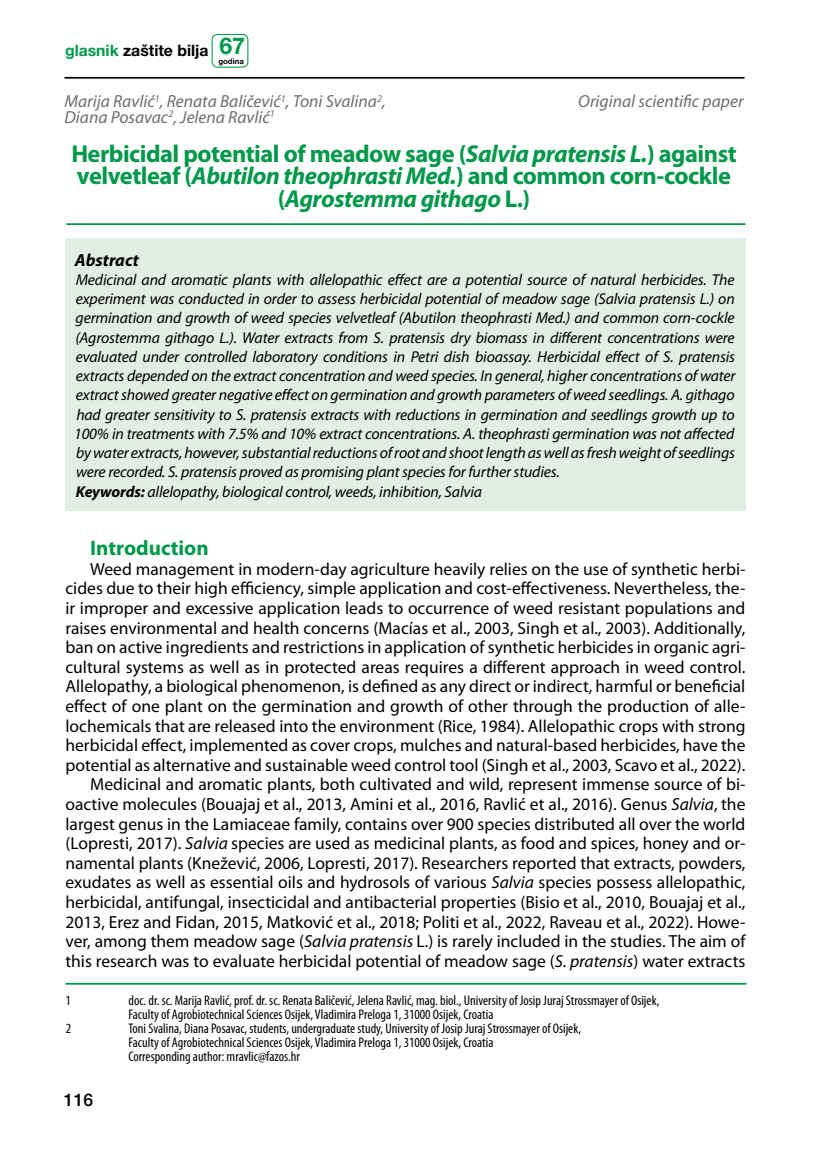
<style>
.page{position:relative;width:819px;height:1166px;background:#fff}
.page>*{position:absolute;margin:0;border:0;box-sizing:border-box;transform-origin:0 0}
.t1{font:700 24.5px/22.8px "Myriad Pro";letter-spacing:-.02em;color:#00984a;text-align:center}
.t2{font:700 21px "Myriad Pro";color:#00984a}
.t3{font:17.5px/19.6px "Myriad Pro";color:#000;text-align:right}
.t4{font:italic 17.5px "Myriad Pro";color:#6d6e71}
.t5{font:italic 700 17.5px "Myriad Pro";color:#000}
.t6{font:500 17.5px "Helvetica Neue LT Pro";color:#000}
.t7{font:italic 15.75px/19.2px "Myriad Pro";letter-spacing:-.01em;color:#000}
.t8{font:700 15.75px "Helvetica Neue LT Pro";color:#000}
.t9{font:condensed 14px/14px "Myriad Pro";color:#000}
.t10{font:700 7.7px "Helvetica Neue LT Pro";color:#000}
.s1{color:#00984a}
.s2{font-size:23.1px;color:#00984a}
.s3{font-style:italic}
.s4{font-weight:700}
</style>
<div class="page">
<hr style="left:64px;top:77px;width:680px;height:2px;background:#000">
<div style="left:211px;top:34px;width:37px;height:34px;border:1px solid #00984a;border-radius:5px"></div>
<hr style="left:66px;top:223px;width:679px;height:2px;background:#00984a">
<div style="left:65px;top:238px;width:680px;height:273px;background:#e0eee4"></div>
<hr style="left:65px;top:983px;width:681px;height:1px;background:#00984a">
<p class="t8" style="left:65px;top:41px;width:181px"><span class="s1">glasnik</span> zaštite bilja <span class="s2">67</span></p>
<p class="t10" style="left:218px;top:56px;width:27px">godina</p>
<p class="t4" style="left:64px;top:91px;width:323px">Marija Ravlić<sup>1</sup>, Renata Baličević<sup>1</sup>, Toni Svalina<sup>2</sup>,</p>
<p class="t4" style="left:578px;top:91px;width:167px">Original scientific paper</p>
<p class="t4" style="left:64px;top:106px;width:212px">Diana Posavac<sup>2</sup>, Jelena Ravlić<sup>1</sup></p>
<h1 class="t1" style="left:71px;top:141px;width:667px">Herbicidal potential of meadow sage (<span class="s3">Salvia pratensis L.</span>) against velvetleaf (<span class="s3">Abutilon theophrasti Med.</span>) and common corn-cockle (<span class="s3">Agrostemma githago</span> L.)</h1>
<p class="t5" style="left:75px;top:248px;width:66px">Abstract</p>
<p class="t7" style="left:74px;top:270px;width:663px">Medicinal and aromatic plants with allelopathic effect are a potential source of natural herbicides. The experiment was conducted in order to assess herbicidal potential of meadow sage (Salvia pratensis L.) on germination and growth of weed species velvetleaf (Abutilon theophrasti Med.) and common corn-cockle (Agrostemma githago L.). Water extracts from S. pratensis dry biomass in different concentrations were evaluated under controlled laboratory conditions in Petri dish bioassay. Herbicidal effect of S. pratensis extracts depended on the extract concentration and weed species. In general, higher concentrations of water extract showed greater negative effect on germination and growth parameters of weed seedlings. A. githago had greater sensitivity to S. pratensis extracts with reductions in germination and seedlings growth up to 100% in treatments with 7.5% and 10% extract concentrations. A. theophrasti germination was not affected by water extracts, however, substantial reductions of root and shoot length as well as fresh weight of seedlings were recorded. S. pratensis proved as promising plant species for further studies.<br><span class="s4">Keywords:</span> allelopathy, biological control, weeds, inhibition, Salvia</p>
<p class="t2" style="left:90px;top:534px;width:120px">Introduction</p>
<p class="t3" style="left:65px;top:559px;width:681px">Weed management in modern-day agriculture heavily relies on the use of synthetic herbi&shy;cides due to their high efficiency, simple application and cost-effectiveness. Nevertheless, the&shy;ir improper and excessive application leads to occurrence of weed resistant populations and raises environmental and health concerns (Macías et al., 2003, Singh et al., 2003). Additionally, ban on active ingredients and restrictions in application of synthetic herbicides in organic agri&shy;cultural systems as well as in protected areas requires a different approach in weed control.<br>Allelopathy, a biological phenomenon, is defined as any direct or indirect, harmful or beneficial effect of one plant on the germination and growth of other through the production of alle&shy;lochemicals that are released into the environment (Rice, 1984). Allelopathic crops with strong herbicidal effect, implemented as cover crops, mulches and natural-based herbicides, have the potential as alternative and sustainable weed control tool (Singh et al., 2003, Scavo et al., 2022).<br>Medicinal and aromatic plants, both cultivated and wild, represent immense source of bi&shy;oactive molecules (Bouajaj et al., 2013, Amini et al., 2016, Ravlić et al., 2016). Genus <span class="s3">Salvia</span>, the largest genus in the Lamiaceae family, contains over 900 species distributed all over the world (Lopresti, 2017). <span class="s3">Salvia</span> species are used as medicinal plants, as food and spices, honey and or&shy;namental plants (Knežević, 2006, Lopresti, 2017). Researchers reported that extracts, powders, exudates as well as essential oils and hydrosols of various <span class="s3">Salvia</span> species possess allelopathic, herbicidal, antifungal, insecticidal and antibacterial properties (Bisio et al., 2010, Bouajaj et al., 2013, Erez and Fidan, 2015, Matković et al., 2018; Politi et al., 2022, Raveau et al., 2022). Howe&shy;ver, among them meadow sage (<span class="s3">Salvia pratensis</span> L.) is rarely included in the studies. The aim of this research was to evaluate herbicidal potential of meadow sage (<span class="s3">S. pratensis</span>) water extracts</p>
<p class="t9" style="left:65px;top:993px;width:7px">1</p>
<p class="t9" style="left:128px;top:993px;width:532px">doc. dr. sc. Marija Ravlić, prof. dr. sc. Renata Baličević, Jelena Ravlić, mag. biol., University of Josip Juraj Strossmayer of Osijek,<br>Faculty of Agrobiotechnical Sciences Osijek, Vladimira Preloga 1, 31000 Osijek, Croatia</p>
<p class="t9" style="left:66px;top:1021px;width:7px">2</p>
<p class="t9" style="left:128px;top:1021px;width:454px">Toni Svalina, Diana Posavac, students, undergraduate study, University of Josip Juraj Strossmayer of Osijek,<br>Faculty of Agrobiotechnical Sciences Osijek, Vladimira Preloga 1, 31000 Osijek, Croatia<br>Corresponding author: mravlic@fazos.hr</p>
<p class="t6" style="left:64px;top:1090px;width:31px">116</p>
</div>
